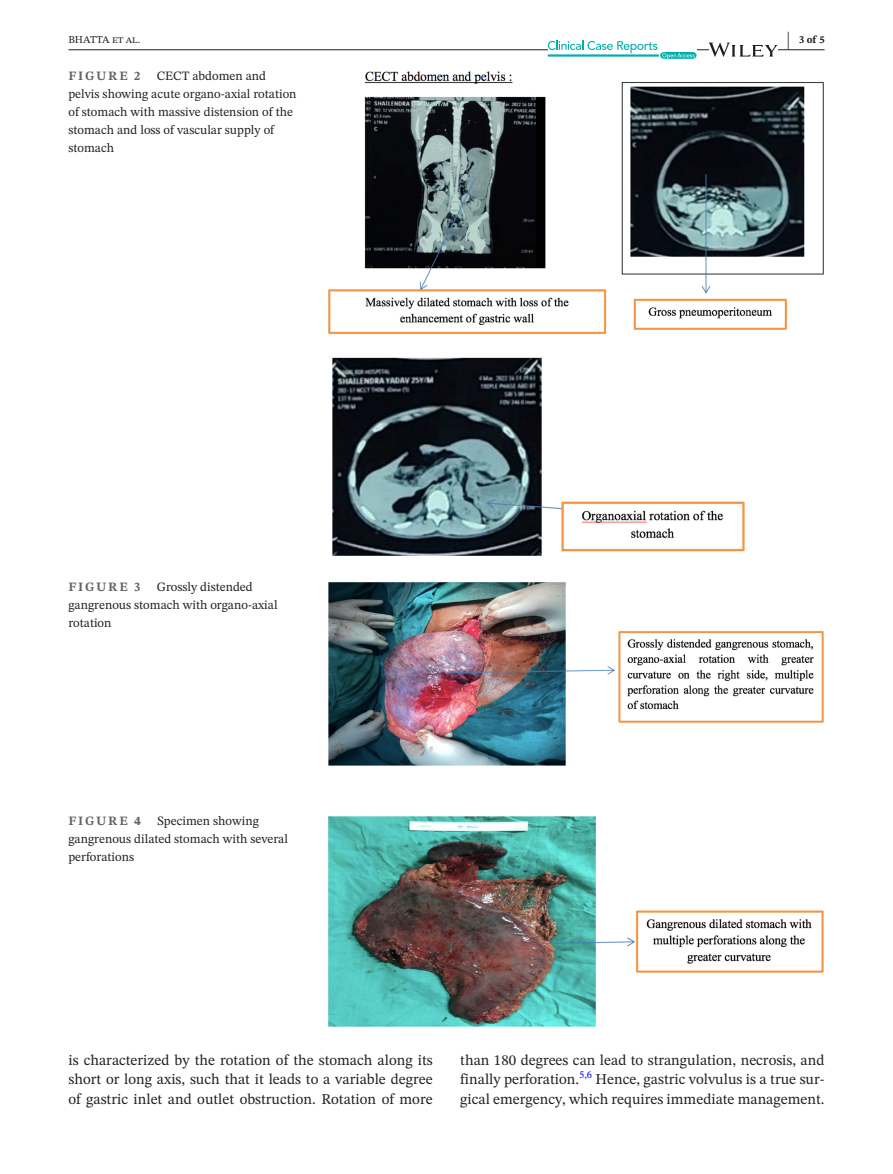
<style>
.page{position:relative;width:893px;height:1174px;background:#fff}
.page>*{position:absolute;margin:0;border:0;box-sizing:border-box;transform-origin:0 0}
.t1{font:700 21px "STIX Two Text";color:#231f20;scale:.42 1}
.t2{font:15px/19.5px "STIX Two Text";color:#231f20;text-align:justify}
.t3{font:12.75px/18px "STIX Two Text";color:#231f20}
.t4{font:700 12.75px "STIX Two Text";letter-spacing:.14em;color:#636366}
.t5{font:10.5px "STIX Two Text";color:#231f20}
.t6{font:700 10.5px "STIX Two Text";color:#231f20}
.t7{font:10.5px "STIX Two Text";color:#00f}
</style>
<div class="page">
<hr style="left:68px;top:49px;width:756px;height:1px;background:#231f20">
<svg style="left:548px;top:41px;width:148px;height:18px"></svg>
<svg style="left:709px;top:43px;width:68px;height:14px"></svg>
<img style="left:328px;top:71px;width:496px;height:485px">
<img style="left:328px;top:582px;width:496px;height:184px">
<img style="left:328px;top:816px;width:496px;height:211px">
<h1 class="t1" style="left:787px;top:24px;width:8px">|</h1>
<p class="t5" style="left:68px;top:32px;width:73px">BHATTA et al.</p>
<p class="t6" style="left:799px;top:32px;width:27px">3 of 5</p>
<p class="t3" style="left:68px;top:66px;width:230px;text-indent:88px">CECT abdomen and pelvis showing acute organo-axial rotation of stomach with massive distension of the stomach and loss of vascular supply of stomach</p>
<p class="t4" style="left:68px;top:66px;width:73px">FIGURE 2</p>
<p class="t3" style="left:68px;top:577px;width:211px;text-indent:88px">Grossly distended gangrenous stomach with organo-axial rotation</p>
<p class="t4" style="left:68px;top:577px;width:74px">FIGURE 3</p>
<p class="t3" style="left:68px;top:811px;width:221px;text-indent:89px">Specimen showing gangrenous dilated stomach with several perforations</p>
<p class="t4" style="left:68px;top:811px;width:74px">FIGURE 4</p>
<p class="t2" style="left:68px;top:1050px;width:366px">is characterized by the rotation of the stomach along its short or long axis, such that it leads to a variable degree of gastric inlet and outlet obstruction. Rotation of more</p>
<p class="t2" style="left:460px;top:1050px;width:366px">than 180 degrees can lead to strangulation, necrosis, and finally perforation.</p>
<p class="t7" style="left:579px;top:1066px;width:14px">5,6</p>
<p class="t2" style="left:460px;top:1069px;width:366px;text-align:right">Hence, gastric volvulus is a true sur-<br>gical emergency, which requires immediate management.</p>
</div>
